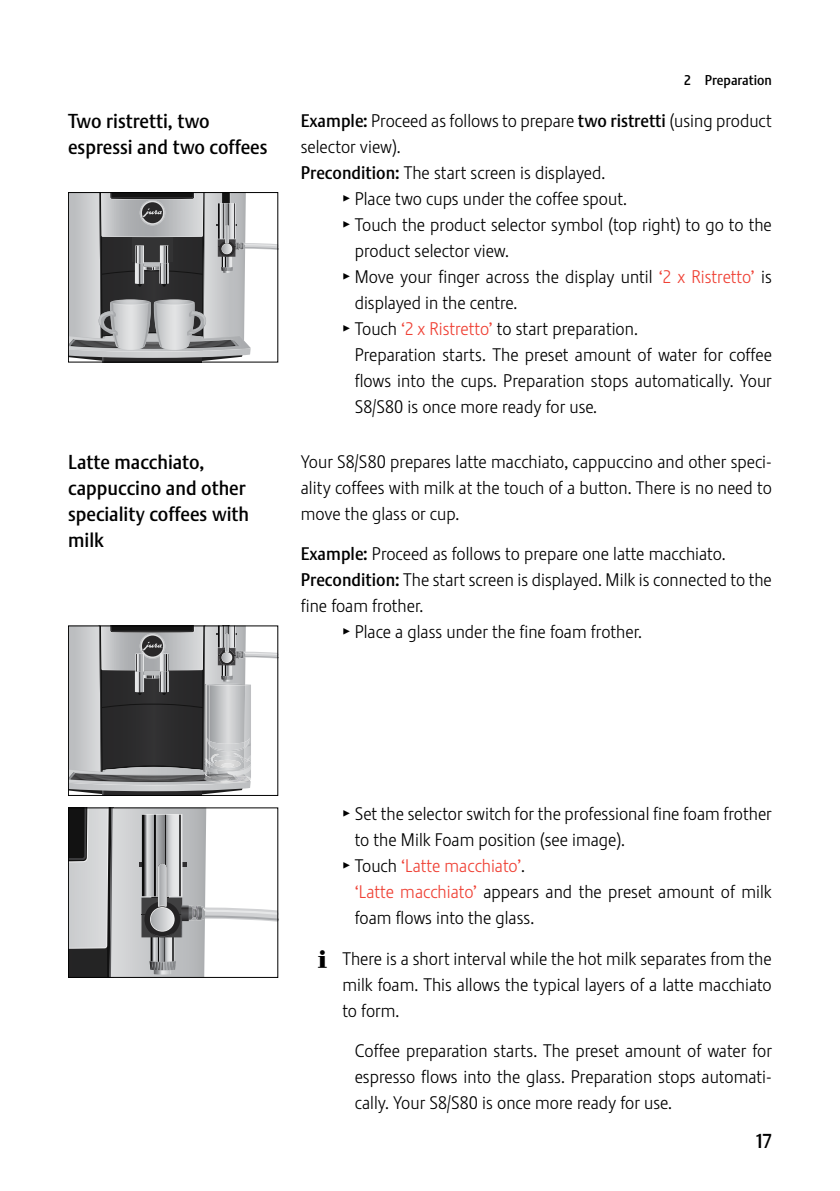
<style>
.page{position:relative;width:840px;height:1191px;background:#fff}
.page>*{position:absolute;margin:0;border:0;box-sizing:border-box;transform-origin:0 0}
.t1{font:20px/26px "Stalemate Pro 2 J Medium";color:#000}
.t2{font:18px/26px "Stalemate Pro 2 J Light";color:#000;text-align:justify}
.t3{font:18px "Stalemate Pro 2 J Light";color:#ef4135}
.t4{font:14px "Stalemate Pro 2 J Medium";color:#000}
.s1{font-family:"Stalemate Pro 2 J Medium"}
.s2{font-family:"Jura Pict 2006"}
.s3{color:#ef4135}
.s4{font-family:"Jura Pict 2006";color:#000}
.s5{color:#000}
</style>
<div class="page">
<svg style="left:70px;top:194px;width:206px;height:166px;background:#a5a6a7"></svg>
<div style="left:68px;top:192px;width:210px;height:170px;border:1px solid #000"></div>
<svg style="left:70px;top:627px;width:206px;height:166px;background:#949596"></svg>
<div style="left:68px;top:625px;width:210px;height:170px;border:1px solid #000"></div>
<svg style="left:70px;top:809px;width:206px;height:166px"></svg>
<svg style="left:150px;top:907px;width:24px;height:24px"></svg>
<svg style="left:151px;top:907px;width:23px;height:24px"></svg>
<div style="left:68px;top:807px;width:210px;height:170px;border:1px solid #000"></div>
<p class="t1" style="left:68px;top:108px;width:201px">Two ristretti, two espressi and two coffees</p>
<p class="t1" style="left:68px;top:449px;width:182px">Latte macchiato, cappuccino and other speciality coffees with milk</p>
<p class="t4" style="left:683px;top:72px;width:89px">2 Preparation</p>
<p class="t2" style="left:300px;top:108px;width:472px"><span class="s1">Example:</span> Proceed as follows to prepare <span class="s1">two ristretti</span> (using product</p>
<p class="t2" style="left:300px;top:134px;width:101px">selector view).</p>
<p class="t2" style="left:300px;top:160px;width:306px"><span class="s1">Precondition:</span> The start screen is displayed.</p>
<p class="t2" style="left:343px;top:186px;width:285px"><span class="s2">T</span> Place two cups under the coffee spout.</p>
<p class="t2" style="left:343px;top:212px;width:430px"><span class="s2">T</span> Touch the product selector symbol (top right) to go to the</p>
<p class="t2" style="left:354px;top:238px;width:156px">product selector view.</p>
<p class="t2" style="left:343px;top:264px;width:430px"><span class="s2">T</span> Move your finger across the display until <span class="s3">‘2 x Ristretto’</span> is</p>
<p class="t2" style="left:354px;top:290px;width:164px">displayed in the centre.</p>
<p class="t2" style="left:343px;top:316px;width:296px"><span class="s2">T</span> Touch <span class="s3">‘2 x Ristretto’</span> to start preparation.</p>
<p class="t2" style="left:354px;top:342px;width:418px">Preparation starts. The preset amount of water for coffee</p>
<p class="t2" style="left:354px;top:368px;width:418px">flows into the cups. Preparation stops automatically. Your</p>
<p class="t2" style="left:354px;top:394px;width:244px">S8/S80 is once more ready for use.</p>
<p class="t2" style="left:300px;top:448px;width:472px">Your S8/S80 prepares latte macchiato, cappuccino and other speci&shy;ality coffees with milk at the touch of a button. There is no need to move the glass or cup.</p>
<p class="t2" style="left:300px;top:541px;width:426px"><span class="s1">Example:</span> Proceed as follows to prepare one latte macchiato.</p>
<p class="t2" style="left:300px;top:567px;width:472px"><span class="s1">Precondition:</span> The start screen is displayed. Milk is connected to the</p>
<p class="t2" style="left:300px;top:593px;width:124px">fine foam frother.</p>
<p class="t2" style="left:343px;top:619px;width:300px"><span class="s2">T</span> Place a glass under the fine foam frother.</p>
<p class="t2" style="left:343px;top:801px;width:430px"><span class="s2">T</span> Set the selector switch for the professional fine foam frother</p>
<p class="t2" style="left:354px;top:827px;width:272px">to the Milk Foam position (see image).</p>
<p class="t3" style="left:343px;top:855px;width:183px"><span class="s4">T</span> <span class="s5">Touch</span> ‘Latte macchiato’<span class="s5">.</span></p>
<p class="t2" style="left:354px;top:879px;width:418px"><span class="s3">‘Latte macchiato’</span> appears and the preset amount of milk</p>
<p class="t2" style="left:354px;top:905px;width:181px">foam flows into the glass.</p>
<p class="t2" style="left:342px;top:945px;width:430px;text-indent:-24px"><span class="s2">E</span> There is a short interval while the hot milk separates from the milk foam. This allows the typical layers of a latte macchiato to form.</p>
<p class="t2" style="left:354px;top:1037px;width:418px">Coffee preparation starts. The preset amount of water for espresso flows into the glass. Preparation stops automati&shy;cally. Your S8/S80 is once more ready for use.</p>
<p class="t1" style="left:755px;top:1128px;width:17px">17</p>
</div>
